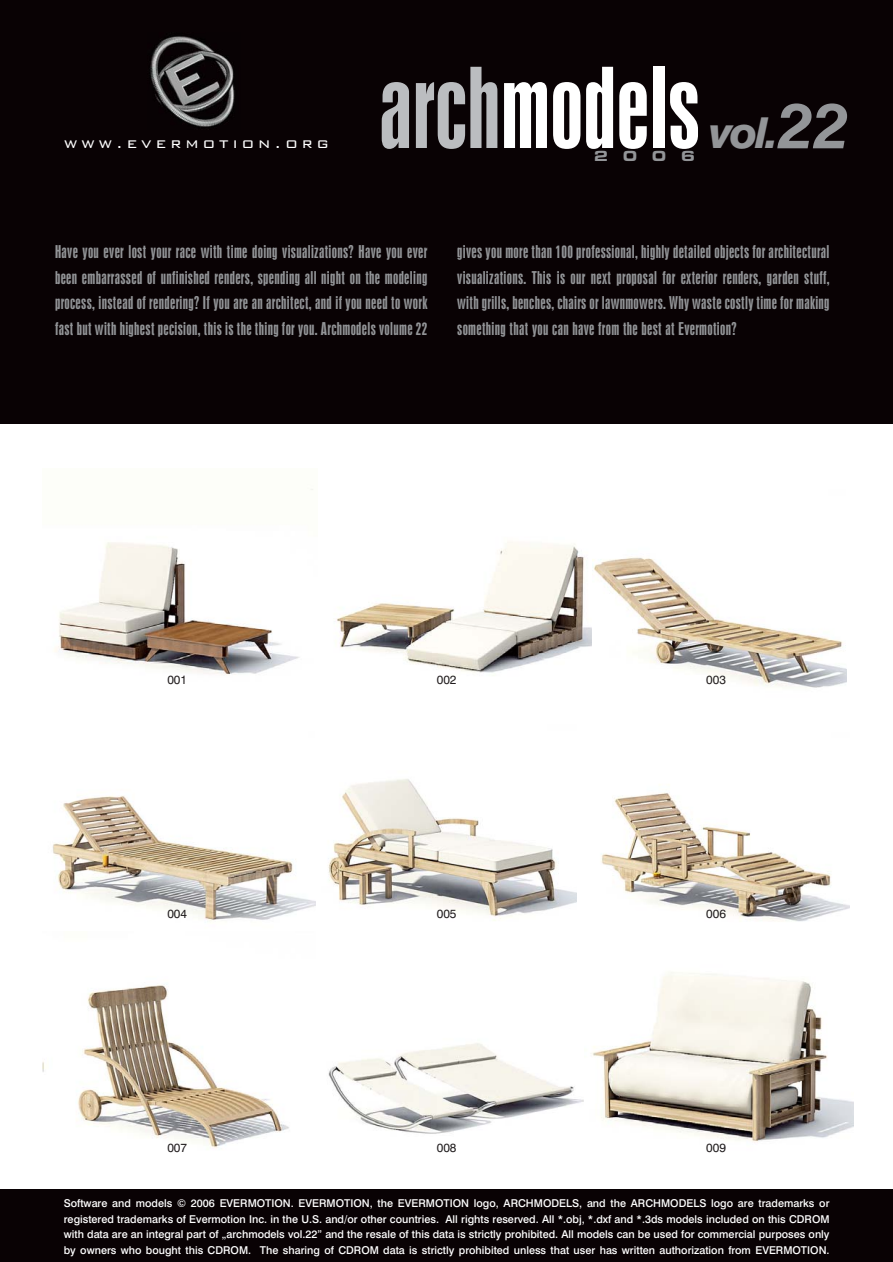
<style>
.page{position:relative;width:893px;height:1262px;background:#fff}
.page>*{position:absolute;margin:0;border:0;box-sizing:border-box;transform-origin:0 0}
.t1{font:103.8px "Swiss Nine Twenty Four PL";color:#fff}
.t2{font:italic 800 42.6px "Swiss 721 PL";color:#939598}
.t3{font:300 18px "Bank Gothic PL";letter-spacing:.225em;color:#fff}
.t4{font:16.5px/25.5px "Swiss Nine Twenty Four PL";letter-spacing:.02em;color:#939598;text-align:justify}
.t5{font:900 expanded 15.15px "Eurostile TCE";color:#939598}
.t6{font:12px "Swiss 721 PL";color:#231f20}
.t7{font:500 10.8px/15.5px "Swiss 721 PL";color:#fff;text-align:justify}
.s1{color:#bbbdc0}
.s2{font-weight:700;font-size:63.9px}
</style>
<div class="page">
<div style="left:0;top:1189px;width:892px;height:73px;background:#090204"></div>
<div style="left:0;top:0;width:892px;height:424px;background:#090204"></div>
<img style="left:150px;top:36px;width:85px;height:91px">
<img style="left:54px;top:489px;width:259px;height:186px">
<img style="left:337px;top:542px;width:255px;height:134px">
<img style="left:592px;top:557px;width:254px;height:131px">
<img style="left:53px;top:796px;width:262px;height:125px">
<img style="left:328px;top:779px;width:249px;height:142px">
<img style="left:601px;top:792px;width:248px;height:130px">
<img style="left:43px;top:984px;width:246px;height:164px">
<img style="left:328px;top:1043px;width:256px;height:91px">
<img style="left:591px;top:972px;width:262px;height:171px">
<p class="t3" style="left:64px;top:131px;width:266px">www.evermotion.org</p>
<h1 class="t1" style="left:379px;top:67px;width:323px"><span class="s1">arch</span>models</h1>
<p class="t5" style="left:593px;top:151px;width:103px">2006</p>
<h2 class="t2" style="left:709px;top:116px;width:141px">vol.<span class="s2">22</span></h2>
<p class="t4" style="left:55px;top:240px;width:374px">Have you ever lost your race with time doing visualizations? Have you ever been embarrassed of unfinished renders, spending all night on the modeling process, instead of rendering? If you are an architect, and if you need to work fast but with highest pecision, this is the thing for you. Archmodels volume 22</p>
<p class="t4" style="left:457px;top:240px;width:374px">gives you more than 100 professional, highly detailed objects for architectural visualizations. This is our next proposal for exterior renders, garden stuff, with grills, benches, chairs or lawnmowers. Why waste costly time for making something that you can have from the best at Evermotion?</p>
<p class="t6" style="left:167px;top:675px;width:21px">001</p>
<p class="t6" style="left:437px;top:675px;width:21px">002</p>
<p class="t6" style="left:706px;top:675px;width:21px">003</p>
<p class="t6" style="left:167px;top:909px;width:21px">004</p>
<p class="t6" style="left:437px;top:909px;width:21px">005</p>
<p class="t6" style="left:706px;top:909px;width:21px">006</p>
<p class="t6" style="left:167px;top:1143px;width:21px">007</p>
<p class="t6" style="left:437px;top:1143px;width:21px">008</p>
<p class="t6" style="left:706px;top:1143px;width:21px">009</p>
<p class="t7" style="left:64px;top:1196px;width:767px">Software and models © 2006 EVERMOTION. EVERMOTION, the EVERMOTION logo, ARCHMODELS, and the ARCHMODELS logo are trademarks or registered trademarks of Evermotion Inc. in the U.S. and/or other countries. All rights reserved. All *.obj, *.dxf and *.3ds models included on this CDROM with data are an integral part of „archmodels vol.22” and the resale of this data is strictly prohibited. All models can be used for commercial purposes only by owners who bought this CDROM. The sharing of CDROM data is strictly prohibited unless that user has written authorization from EVERMOTION.</p>
</div>
